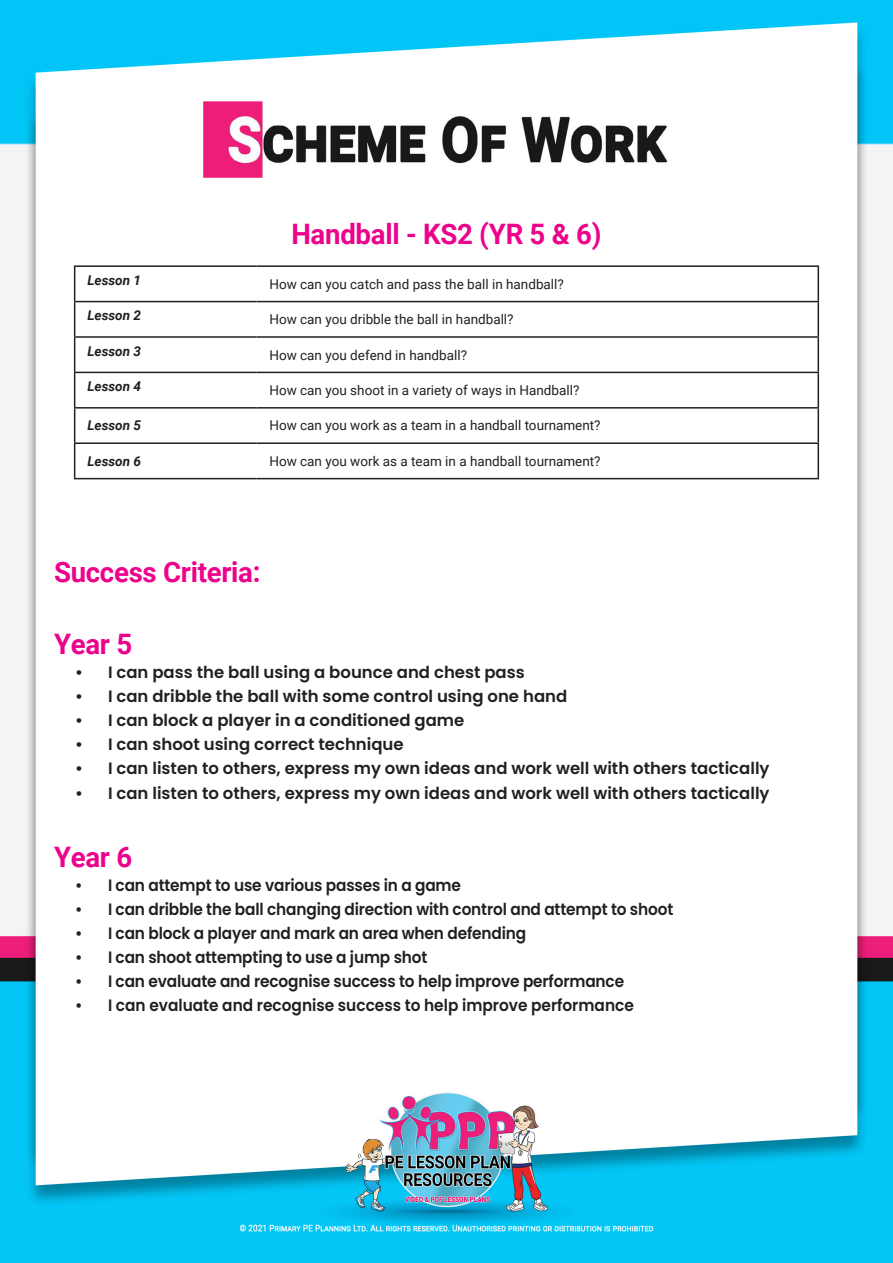
<style>
.page{position:relative;width:893px;height:1263px;background:#fff}
.page>*{position:absolute;margin:0;border:0;box-sizing:border-box;transform-origin:0 0}
.t1{font:700 28.2px "Roboto";letter-spacing:-.01em;color:#ed028c}
.t2{font:600 16.5px "Poppins";color:#231f20;scale:.93 1}
.t3{font:600 16.5px "Poppins";color:#231f20}
.t4{font:13.5px "Roboto";color:#231f20}
.t5{font:italic 700 13.5px "Roboto";color:#231f20}
</style>
<div class="page">
<img style="left:0;top:0;width:893px;height:1263px">
<svg style="left:75px;top:267px;width:743px;height:211px"></svg>
<hr style="left:74px;top:265px;width:183px;height:2px;background:#231f20">
<hr style="left:74px;top:267px;width:1px;height:34px;background:#231f20">
<hr style="left:257px;top:265px;width:562px;height:2px;background:#231f20">
<hr style="left:818px;top:267px;width:1px;height:34px;background:#231f20">
<hr style="left:74px;top:301px;width:183px;height:1px;background:#231f20">
<hr style="left:74px;top:302px;width:1px;height:34px;background:#231f20">
<hr style="left:257px;top:301px;width:562px;height:1px;background:#231f20">
<hr style="left:818px;top:302px;width:1px;height:34px;background:#231f20">
<hr style="left:74px;top:336px;width:183px;height:2px;background:#231f20">
<hr style="left:74px;top:338px;width:1px;height:34px;background:#231f20">
<hr style="left:257px;top:336px;width:562px;height:2px;background:#231f20">
<hr style="left:818px;top:338px;width:1px;height:34px;background:#231f20">
<hr style="left:74px;top:372px;width:183px;height:1px;background:#231f20">
<hr style="left:74px;top:373px;width:1px;height:34px;background:#231f20">
<hr style="left:257px;top:372px;width:562px;height:1px;background:#231f20">
<hr style="left:818px;top:373px;width:1px;height:34px;background:#231f20">
<hr style="left:74px;top:407px;width:183px;height:2px;background:#231f20">
<hr style="left:74px;top:409px;width:1px;height:33px;background:#231f20">
<hr style="left:257px;top:407px;width:562px;height:2px;background:#231f20">
<hr style="left:818px;top:409px;width:1px;height:33px;background:#231f20">
<hr style="left:74px;top:442px;width:183px;height:2px;background:#231f20">
<hr style="left:74px;top:444px;width:1px;height:34px;background:#231f20">
<hr style="left:257px;top:442px;width:562px;height:2px;background:#231f20">
<hr style="left:818px;top:444px;width:1px;height:34px;background:#231f20">
<hr style="left:74px;top:478px;width:183px;height:1px;background:#231f20">
<hr style="left:257px;top:478px;width:562px;height:1px;background:#231f20">
<h1 class="t1" style="left:291px;top:214px;width:312px">Handball - KS2 (YR 5 &amp; 6)</h1>
<p class="t5" style="left:87px;top:271px;width:55px">Lesson 1</p>
<p class="t4" style="left:269px;top:275px;width:296px">How can you catch and pass the ball in handball?</p>
<p class="t5" style="left:87px;top:306px;width:55px">Lesson 2</p>
<p class="t4" style="left:269px;top:310px;width:246px">How can you dribble the ball in handball?</p>
<p class="t5" style="left:87px;top:341px;width:55px">Lesson 3</p>
<p class="t4" style="left:269px;top:345px;width:199px">How can you defend in handball?</p>
<p class="t5" style="left:87px;top:377px;width:55px">Lesson 4</p>
<p class="t4" style="left:269px;top:381px;width:311px">How can you shoot in a variety of ways in Handball?</p>
<p class="t5" style="left:87px;top:416px;width:55px">Lesson 5</p>
<p class="t4" style="left:269px;top:416px;width:333px">How can you work as a team in a handball tournament?</p>
<p class="t5" style="left:87px;top:452px;width:55px">Lesson 6</p>
<p class="t4" style="left:269px;top:452px;width:333px">How can you work as a team in a handball tournament?</p>
<h1 class="t1" style="left:54px;top:552px;width:208px">Success Criteria:</h1>
<h1 class="t1" style="left:54px;top:624px;width:80px">Year 5</h1>
<p class="t3" style="left:75px;top:663px;width:451px">• I can pass the ball using a bounce and chest pass</p>
<p class="t3" style="left:75px;top:687px;width:493px">• I can dribble the ball with some control using one hand</p>
<p class="t3" style="left:75px;top:711px;width:391px">• I can block a player in a conditioned game</p>
<p class="t3" style="left:75px;top:735px;width:330px">• I can shoot using correct technique</p>
<p class="t3" style="left:75px;top:759px;width:696px">• I can listen to others, express my own ideas and work well with others tactically</p>
<p class="t3" style="left:75px;top:783px;width:696px">• I can listen to others, express my own ideas and work well with others tactically</p>
<h1 class="t1" style="left:54px;top:837px;width:80px">Year 6</h1>
<p class="t2" style="left:75px;top:876px;width:416px">• I can attempt to use various passes in a game</p>
<p class="t2" style="left:75px;top:900px;width:645px">• I can dribble the ball changing direction with control and attempt to shoot</p>
<p class="t2" style="left:75px;top:924px;width:486px">• I can block a player and mark an area when defending</p>
<p class="t2" style="left:75px;top:948px;width:380px">• I can shoot attempting to use a jump shot</p>
<p class="t2" style="left:75px;top:972px;width:592px">• I can evaluate and recognise success to help improve performance</p>
<p class="t2" style="left:75px;top:996px;width:602px">• I can evaluate and recognise success to help improve performance</p>
</div>
